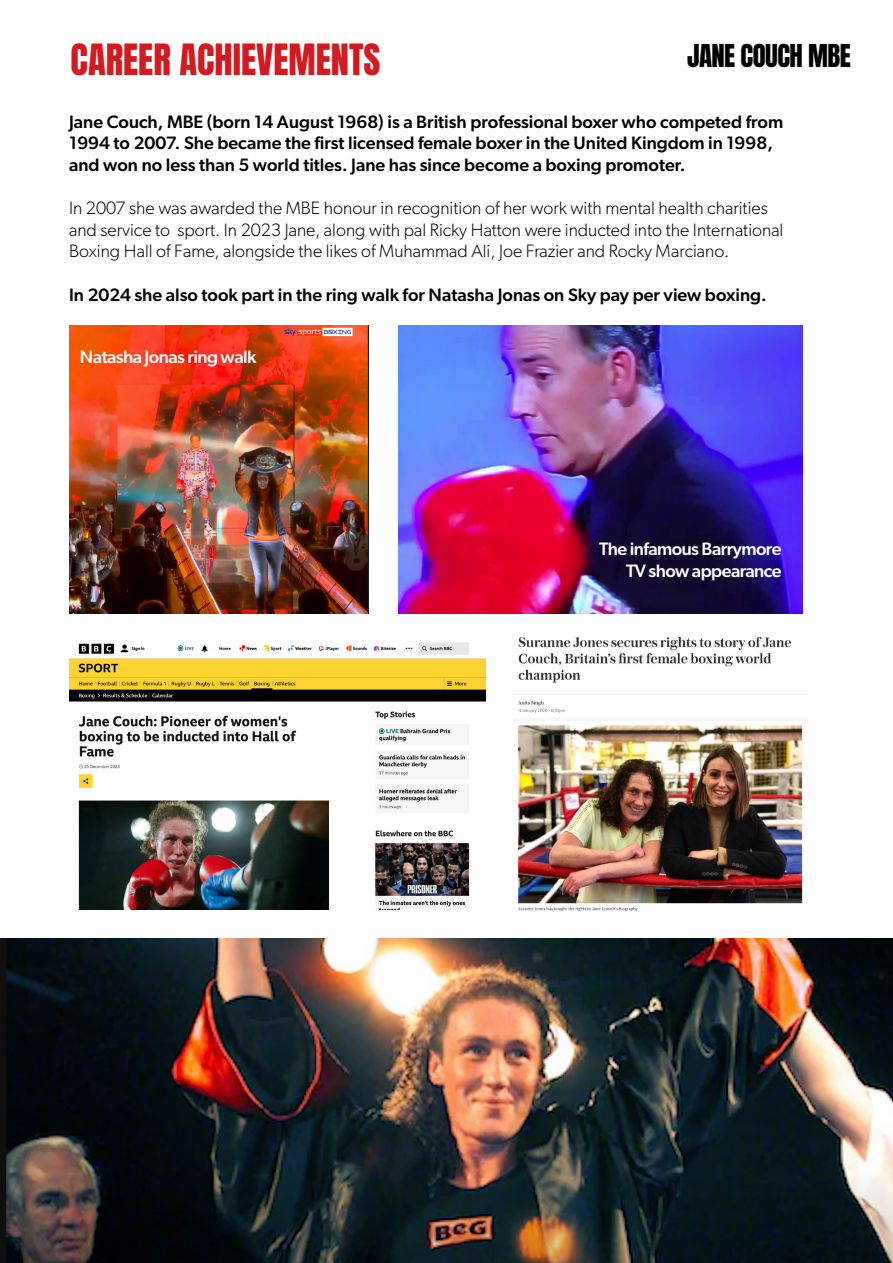
<style>
.page{position:relative;width:893px;height:1263px;background:#fff}
.page>*{position:absolute;margin:0;border:0;box-sizing:border-box;transform-origin:0 0}
.t1{font:36.6px "Anton";color:#d51920}
.t2{font:26.85px "Anton";letter-spacing:-.02em;color:#000}
.t3{font:500 18px/21.6px "Gibson";color:#000}
.t4{font:300 18px/21.6px "Gibson";color:#000}
.t5{font:500 18px/21.6px "Gibson";letter-spacing:-.03em;color:#fff;text-align:right}
</style>
<div class="page">
<img style="left:0;top:938px;width:893px;height:325px">
<img style="left:69px;top:325px;width:300px;height:288px">
<img style="left:69px;top:642px;width:417px;height:267px">
<img style="left:513px;top:636px;width:295px;height:276px">
<img style="left:399px;top:325px;width:403px;height:288px">
<h1 class="t1" style="left:71px;top:41px;width:311px">CAREER ACHIEVEMENTS</h1>
<h2 class="t2" style="left:687px;top:42px;width:165px">JANE COUCH MBE</h2>
<p class="t3" style="left:69px;top:110px;width:716px">Jane Couch, MBE (born 14 August 1968) is a British professional boxer who competed from<br>1994 to 2007. She became the first licensed female boxer in the United Kingdom in 1998, and won no less than 5 world titles. Jane has since become a boxing promoter.</p>
<p class="t4" style="left:69px;top:197px;width:716px">In 2007 she was awarded the MBE honour in recognition of her work with mental health charities and service to sport. In 2023 Jane, along with pal Ricky Hatton were inducted into the International<br>Boxing Hall of Fame, alongside the likes of Muhammad Ali, Joe Frazier and Rocky Marciano.</p>
<p class="t3" style="left:69px;top:283px;width:699px">In 2024 she also took part in the ring walk for Natasha Jonas on Sky pay per view boxing.</p>
<p class="t5" style="left:80px;top:345px;width:178px">Natasha Jonas ring walk</p>
<p class="t5" style="left:599px;top:538px;width:184px">The infamous Barrymore<br>TV show appearance</p>
</div>
